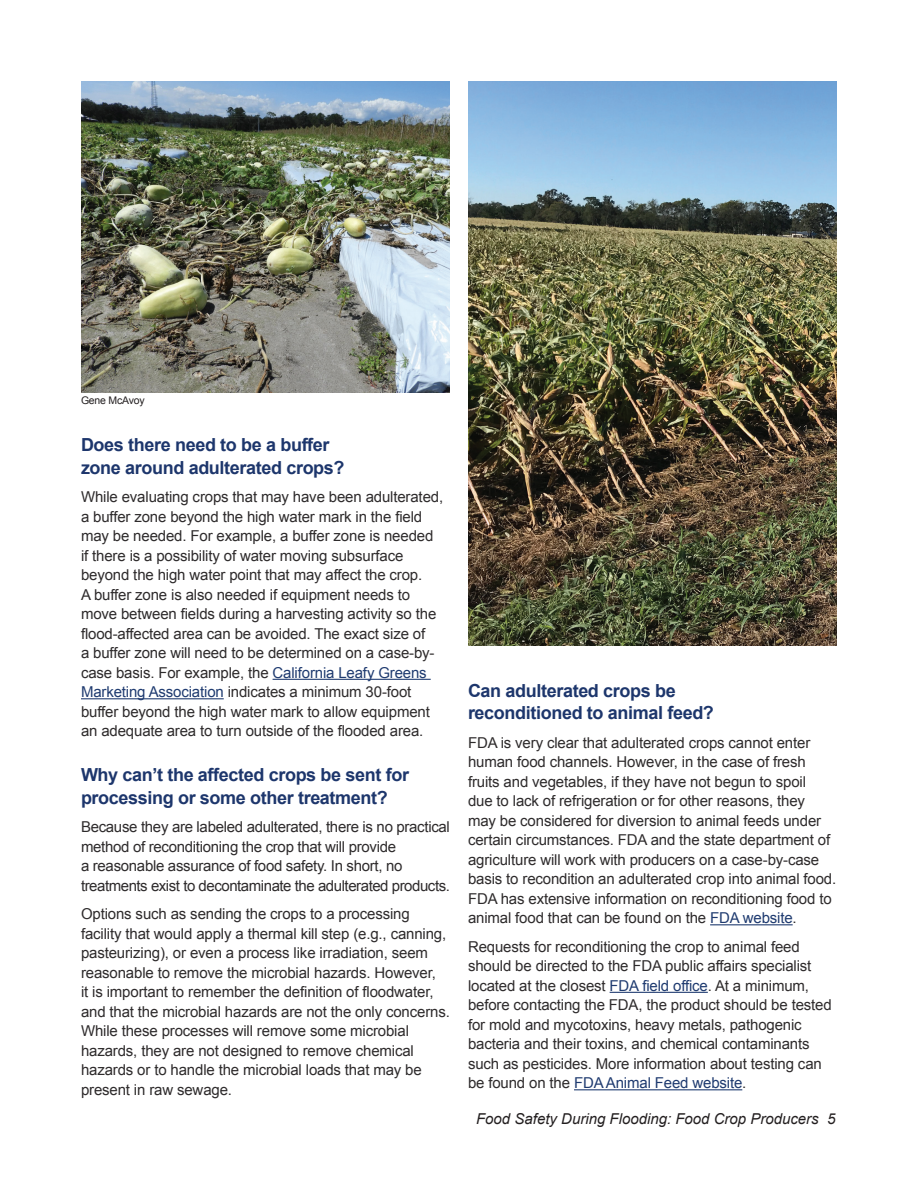
<style>
.page{position:relative;width:918px;height:1188px;background:#fff}
.page>*{position:absolute;margin:0;border:0;box-sizing:border-box;transform-origin:0 0}
.t1{font:700 18px/22.5px "Arial";letter-spacing:-.02em;color:#1d366c}
.t2{font:15px/19.5px "Arial";letter-spacing:-.01em;color:#2e2b2c}
.t3{font:italic 15px "Arial";color:#231f20}
.t4{font:10.5px "Arial";letter-spacing:-.02em;color:#231f20}
.s1{color:#1f3b70}
</style>
<div class="page">
<hr style="left:273px;top:679px;width:158px;height:1px;background:#1f3b70">
<hr style="left:81px;top:698px;width:143px;height:1px;background:#1f3b70">
<hr style="left:710px;top:924px;width:83px;height:1px;background:#1f3b70">
<hr style="left:610px;top:992px;width:98px;height:1px;background:#1f3b70">
<hr style="left:574px;top:1089px;width:168px;height:1px;background:#1f3b70">
<img style="left:81px;top:81px;width:369px;height:311px">
<img style="left:468px;top:81px;width:369px;height:565px">
<p class="t4" style="left:81px;top:394px;width:65px">Gene McAvoy</p>
<p class="t1" style="left:81px;top:434px;width:265px">Does there need to be a buffer zone around adulterated crops?</p>
<p class="t2" style="left:81px;top:487px;width:364px">While evaluating crops that may have been adulterated, a buffer zone beyond the high water mark in the field may be needed. For example, a buffer zone is needed if there is a possibility of water moving subsurface beyond the high water point that may affect the crop.<br>A buffer zone is also needed if equipment needs to move between fields during a harvesting activity so the flood-affected area can be avoided. The exact size of<br>a buffer zone will need to be determined on a case-by&shy;case basis. For example, the <span class="s1">California Leafy Greens Marketing Association</span> indicates a minimum 30-foot buffer beyond the high water mark to allow equipment an adequate area to turn outside of the flooded area.</p>
<p class="t1" style="left:81px;top:764px;width:330px">Why can’t the affected crops be sent for processing or some other treatment?</p>
<p class="t2" style="left:81px;top:817px;width:370px">Because they are labeled adulterated, there is no practical method of reconditioning the crop that will provide<br>a reasonable assurance of food safety. In short, no treatments exist to decontaminate the adulterated products.</p>
<p class="t2" style="left:81px;top:904px;width:370px">Options such as sending the crops to a processing facility that would apply a thermal kill step (e.g., canning, pasteurizing), or even a process like irradiation, seem reasonable to remove the microbial hazards. However,<br>it is important to remember the definition of floodwater, and that the microbial hazards are not the only concerns.<br>While these processes will remove some microbial hazards, they are not designed to remove chemical hazards or to handle the microbial loads that may be present in raw sewage.</p>
<p class="t1" style="left:468px;top:680px;width:247px">Can adulterated crops be reconditioned to animal feed?</p>
<p class="t2" style="left:468px;top:733px;width:370px">FDA is very clear that adulterated crops cannot enter human food channels. However, in the case of fresh fruits and vegetables, if they have not begun to spoil<br>due to lack of refrigeration or for other reasons, they may be considered for diversion to animal feeds under certain circumstances. FDA and the state department of agriculture will work with producers on a case-by-case basis to recondition an adulterated crop into animal food.<br>FDA has extensive information on reconditioning food to animal food that can be found on the <span class="s1">FDA website</span>.</p>
<p class="t2" style="left:468px;top:937px;width:365px">Requests for reconditioning the crop to animal feed should be directed to the FDA public affairs specialist located at the closest <span class="s1">FDA field office</span>. At a minimum, before contacting the FDA, the product should be tested for mold and mycotoxins, heavy metals, pathogenic bacteria and their toxins, and chemical contaminants such as pesticides. More information about testing can be found on the <span class="s1">FDA Animal Feed website</span>.</p>
<p class="t3" style="left:476px;top:1109px;width:361px">Food Safety During Flooding: Food Crop Producers 5</p>
</div>
